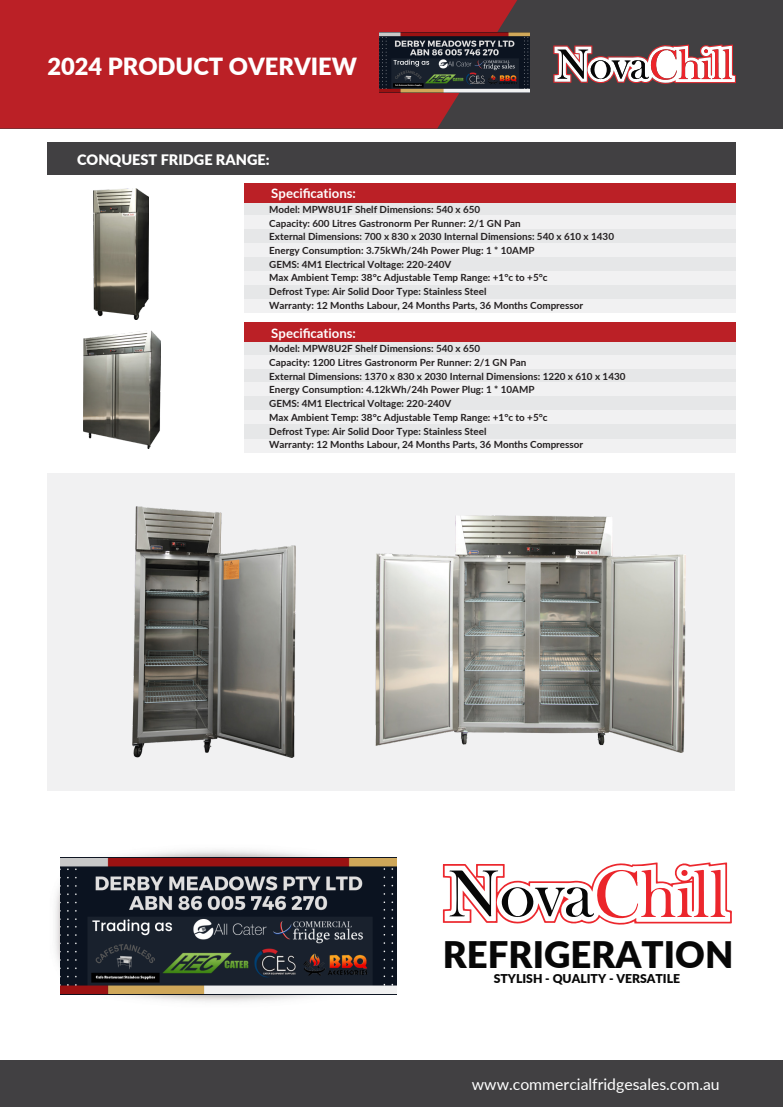
<style>
.page{position:relative;width:783px;height:1107px;background:#fff}
.page>*{position:absolute;margin:0;border:0;box-sizing:border-box;transform-origin:0 0}
.t1{font:900 36.55px "Lato";color:#070707}
.t2{font:900 23.65px "Lato";color:#fff}
.t3{font:15.78px "Lato";color:#fff}
.t4{font:900 14.45px "Lato";color:#fff}
.t5{font:700 13.15px "Lato";color:#fff}
.t6{font:900 12.18px "Lato";color:#080808}
.t7{font:700 9.85px/13.7px "Lato";color:#231f20}
</style>
<div class="page">
<div style="left:48px;top:473px;width:686px;height:317px;background:#f1f1f2"></div>
<img style="left:84px;top:331px;width:76px;height:118px">
<img style="left:93px;top:189px;width:55px;height:130px">
<div style="left:0;top:1060px;width:782px;height:46px;background:#414042"></div>
<div style="left:47px;top:143px;width:688px;height:32px;background:#414042"></div>
<div style="left:245px;top:202px;width:490px;height:14px;background:#e6e7e8"></div>
<div style="left:245px;top:216px;width:490px;height:14px;background:#f1f1f2"></div>
<div style="left:245px;top:183px;width:490px;height:19px;background:#bb2026"></div>
<div style="left:245px;top:230px;width:490px;height:13px;background:#e6e7e8"></div>
<div style="left:245px;top:243px;width:490px;height:14px;background:#f1f1f2"></div>
<div style="left:245px;top:257px;width:490px;height:14px;background:#e6e7e8"></div>
<div style="left:245px;top:271px;width:490px;height:14px;background:#f1f1f2"></div>
<div style="left:245px;top:299px;width:490px;height:13px;background:#f1f1f2"></div>
<div style="left:245px;top:285px;width:490px;height:14px;background:#e6e7e8"></div>
<div style="left:245px;top:341px;width:490px;height:14px;background:#e6e7e8"></div>
<div style="left:245px;top:355px;width:490px;height:14px;background:#f1f1f2"></div>
<div style="left:245px;top:323px;width:490px;height:18px;background:#bb2026"></div>
<div style="left:245px;top:369px;width:490px;height:14px;background:#e6e7e8"></div>
<div style="left:245px;top:383px;width:490px;height:14px;background:#f1f1f2"></div>
<div style="left:245px;top:397px;width:490px;height:13px;background:#e6e7e8"></div>
<div style="left:245px;top:410px;width:490px;height:14px;background:#f1f1f2"></div>
<div style="left:245px;top:438px;width:490px;height:14px;background:#f1f1f2"></div>
<div style="left:245px;top:424px;width:490px;height:14px;background:#e6e7e8"></div>
<img style="left:55px;top:850px;width:341px;height:152px">
<svg style="left:442px;top:862px;width:289px;height:63px"></svg>
<div style="left:0;top:0;width:782px;height:128px;background:#414042"></div>
<div style="left:0;top:0;width:517px;height:128px;background:#bb2026"></div>
<svg style="left:553px;top:44px;width:182px;height:40px"></svg>
<img style="left:132px;top:507px;width:163px;height:250px">
<img style="left:376px;top:515px;width:309px;height:237px">
<img style="left:379px;top:32px;width:150px;height:61px">
<img style="left:60px;top:857px;width:336px;height:137px">
<p class="t2" style="left:47px;top:52px;width:311px">2024 PRODUCT OVERVIEW</p>
<p class="t4" style="left:77px;top:151px;width:194px">CONQUEST FRIDGE RANGE:</p>
<p class="t5" style="left:271px;top:185px;width:86px">Specifications:</p>
<p class="t7" style="left:269px;top:202px;width:212px">Model: MPW8U1F Shelf Dimensions: 540 x 650</p>
<p class="t7" style="left:269px;top:216px;width:346px">Capacity: 600 Litres Gastronorm Per Runner: 2/1 GN Pan<br>External Dimensions: 700 x 830 x 2030 Internal Dimensions: 540 x 610 x 1430<br>Energy Consumption: 3.75kWh/24h Power Plug: 1 * 10AMP</p>
<p class="t7" style="left:269px;top:257px;width:183px">GEMS: 4M1 Electrical Voltage: 220-240V</p>
<p class="t7" style="left:269px;top:271px;width:315px">Max Ambient Temp: 38°c Adjustable Temp Range: +1°c to +5°c<br>Defrost Type: Air Solid Door Type: Stainless Steel<br>Warranty: 12 Months Labour, 24 Months Parts, 36 Months Compressor</p>
<p class="t7" style="left:269px;top:341px;width:212px">Model: MPW8U2F Shelf Dimensions: 540 x 650</p>
<p class="t7" style="left:269px;top:355px;width:357px">Capacity: 1200 Litres Gastronorm Per Runner: 2/1 GN Pan<br>External Dimensions: 1370 x 830 x 2030 Internal Dimensions: 1220 x 610 x 1430<br>Energy Consumption: 4.12kWh/24h Power Plug: 1 * 10AMP</p>
<p class="t7" style="left:269px;top:396px;width:183px">GEMS: 4M1 Electrical Voltage: 220-240V</p>
<p class="t7" style="left:269px;top:410px;width:280px">Max Ambient Temp: 38°c Adjustable Temp Range: +1°c to +5°c<br>Defrost Type: Air Solid Door Type: Stainless Steel</p>
<p class="t7" style="left:269px;top:437px;width:315px">Warranty: 12 Months Labour, 24 Months Parts, 36 Months Compressor</p>
<p class="t5" style="left:271px;top:324px;width:86px">Specifications:</p>
<p class="t1" style="left:442px;top:931px;width:292px">REFRIGERATION</p>
<p class="t6" style="left:493px;top:970px;width:188px">STYLISH - QUALITY - VERSATILE</p>
<p class="t3" style="left:471px;top:1074px;width:249px">www.commercialfridgesales.com.au</p>
</div>
